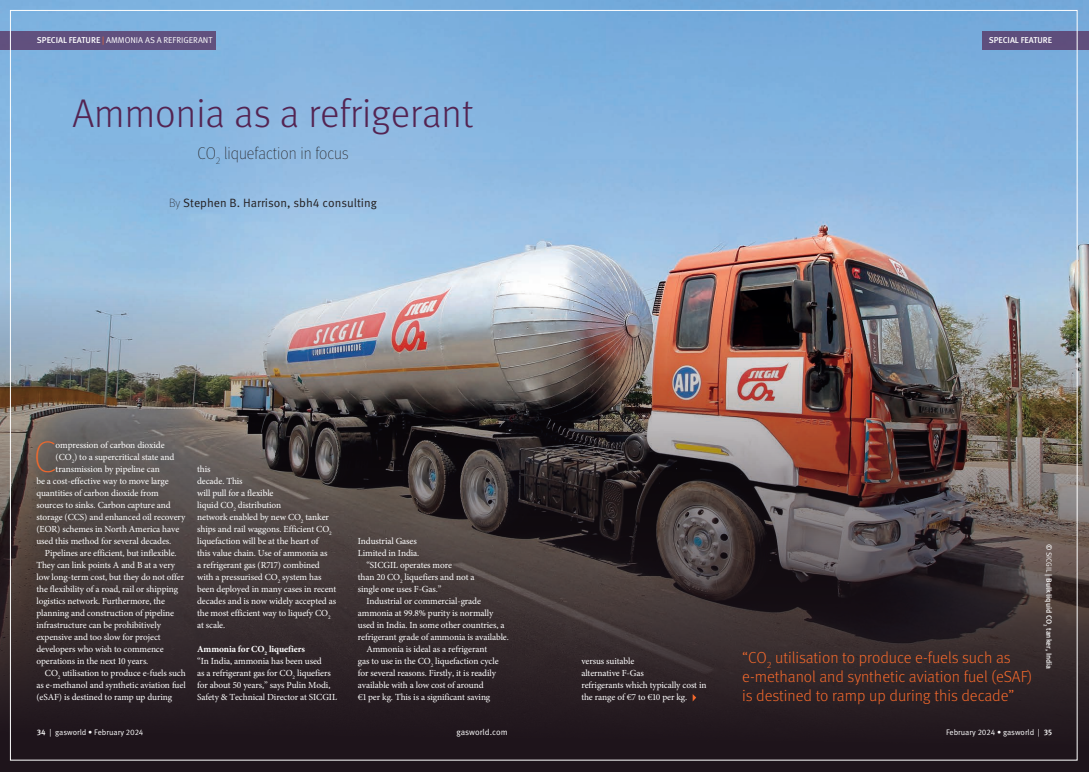
<style>
.page{position:relative;width:1089px;height:772px;background:#fff}
.page>*{position:absolute;margin:0;border:0;box-sizing:border-box;transform-origin:0 0}
.t1{font:100 44.3px "Meta Pro";color:#f2682c}
.t2{font:300 40px "Meta Pro";color:#542452}
.t3{font:100 17px "Meta Pro";color:#231f20;scale:.96 1}
.t4{font:300 16px/19px "Meta OT";color:#f2682c}
.t5{font:12px "Meta Pro Norm";color:#231f20}
.t6{font:9.3px/12px "Minion Pro";letter-spacing:-.01em;color:#fff}
.t7{font:8.5px "Meta Pro Norm";color:#fff}
.t8{font:500 8.5px "Meta Pro";color:#fff}
.t9{font:8px "Meta OT Norm";color:#fff}
.t10{font:500 7.5px "Meta OT";color:#fff}
.s1{font-family:"Meta Pro";font-weight:500}
.s2{color:#f2682c}
.s3{font-family:"Meta Pro";font-weight:100}
.s4{font-weight:700}
.s5{font-family:"Meta Pro Norm"}
.s6{font-family:"Meta OT Norm";font-weight:400}
</style>
<div class="page">
<img style="left:0;top:0;width:1088px;height:159px">
<img style="left:0;top:159px;width:1088px;height:612px">
<svg style="left:692px;top:693px;width:4px;height:8px"></svg>
<div style="left:0;top:31px;width:216px;height:18px;background:#61507e"></div>
<div style="left:982px;top:31px;width:106px;height:18px;background:#5e4e7c"></div>
<p class="t7" style="left:37px;top:34px;width:177px"><span class="s1">SPECIAL FEATURE</span> <span class="s2">|</span> AMMONIA AS A REFRIGERANT</p>
<p class="t8" style="left:988px;top:34px;width:65px">SPECIAL FEATURE</p>
<h2 class="t2" style="left:73px;top:84px;width:402px">Ammonia as a refrigerant</h2>
<h3 class="t3" style="left:197px;top:141px;width:159px">CO<sub>2</sub> liquefaction in focus</h3>
<p class="t5" style="left:169px;top:194px;width:209px"><span class="s3">By</span> Stephen B. Harrison, sbh4 consulting</p>
<h1 class="t1" style="left:34px;top:425px;width:24px">C</h1>
<p class="t6" style="left:56px;top:438px;width:111px">ompression of carbon dioxide</p>
<p class="t6" style="left:56px;top:450px;width:120px">(CO<sub>2</sub>) to a supercritical state and</p>
<p class="t6" style="left:56px;top:462px;width:106px">transmission by pipeline can</p>
<p class="t6" style="left:36px;top:474px;width:134px">be a cost-effective way to move large</p>
<p class="t6" style="left:36px;top:486px;width:124px">quantities of carbon dioxide from</p>
<p class="t6" style="left:36px;top:498px;width:136px">sources to sinks. Carbon capture and</p>
<p class="t6" style="left:36px;top:510px;width:150px">storage (CCS) and enhanced oil recovery</p>
<p class="t6" style="left:36px;top:522px;width:144px">(EOR) schemes in North America have</p>
<p class="t6" style="left:36px;top:534px;width:136px">used this method for several decades.</p>
<p class="t6" style="left:45px;top:546px;width:133px">Pipelines are efficient, but inflexible.</p>
<p class="t6" style="left:36px;top:558px;width:140px">They can link points A and B at a very</p>
<p class="t6" style="left:36px;top:570px;width:149px">low long-term cost, but they do not offer</p>
<p class="t6" style="left:36px;top:582px;width:143px">the flexibility of a road, rail or shipping</p>
<p class="t6" style="left:36px;top:594px;width:130px">logistics network. Furthermore, the</p>
<p class="t6" style="left:36px;top:606px;width:139px">planning and construction of pipeline</p>
<p class="t6" style="left:36px;top:618px;width:126px">infrastructure can be prohibitively</p>
<p class="t6" style="left:36px;top:630px;width:126px">expensive and too slow for project</p>
<p class="t6" style="left:36px;top:642px;width:129px">developers who wish to commence</p>
<p class="t6" style="left:36px;top:654px;width:113px">operations in the next 10 years.</p>
<p class="t6" style="left:45px;top:666px;width:142px">CO<sub>2</sub> utilisation to produce e-fuels such</p>
<p class="t6" style="left:36px;top:678px;width:151px">as e-methanol and synthetic aviation fuel</p>
<p class="t6" style="left:36px;top:690px;width:137px">(eSAF) is destined to ramp up during</p>
<p class="t6" style="left:197px;top:462px;width:141px">this<br>decade. This<br>will pull for a flexible<br>liquid CO<sub>2</sub> distribution<br>network enabled by new CO<sub>2</sub> tanker ships and rail waggons. Efficient CO<sub>2 </sub>liquefaction will be at the heart of<br>this value chain. Use of ammonia as<br>a refrigerant gas (R717) combined with a pressurised CO<sub>2</sub> system has been deployed in many cases in recent decades and is now widely accepted as the most efficient way to liquefy CO<sub>2 </sub>at scale.</p>
<p class="t6" style="left:197px;top:642px;width:141px"><span class="s4">Ammonia for CO</span><sub>2</sub> <span class="s4">liquefiers<br></span>“In India, ammonia has been used<br>as a refrigerant gas for CO<sub>2</sub> liquefiers for about 50 years,” says Pulin Modi, Safety &amp; Technical Director at SICGIL</p>
<p class="t6" style="left:358px;top:534px;width:60px">Industrial Gases</p>
<p class="t6" style="left:358px;top:546px;width:63px">Limited in India.</p>
<p class="t6" style="left:366px;top:558px;width:87px">“SICGIL operates more</p>
<p class="t6" style="left:358px;top:570px;width:118px">than 20 CO<sub>2</sub> liquefiers and not a</p>
<p class="t6" style="left:358px;top:582px;width:85px">single one uses F-Gas.”</p>
<p class="t6" style="left:366px;top:594px;width:116px">Industrial or commercial-grade</p>
<p class="t6" style="left:358px;top:606px;width:137px">ammonia at 99.8% purity is normally</p>
<p class="t6" style="left:358px;top:618px;width:148px">used in India. In some other countries, a</p>
<p class="t6" style="left:358px;top:630px;width:153px">refrigerant grade of ammonia is available.</p>
<p class="t6" style="left:366px;top:642px;width:122px">Ammonia is ideal as a refrigerant</p>
<p class="t6" style="left:358px;top:654px;width:142px">gas to use in the CO<sub>2</sub> liquefaction cycle</p>
<p class="t6" style="left:358px;top:666px;width:140px">for several reasons. Firstly, it is readily</p>
<p class="t6" style="left:358px;top:678px;width:127px">available with a low cost of around</p>
<p class="t6" style="left:358px;top:690px;width:134px">€1 per kg. This is a significant saving</p>
<p class="t9" style="left:37px;top:727px;width:108px"><span class="s1">34</span> <span class="s5">| gasworld •</span> February 2024</p>
<p class="t7" style="left:456px;top:725px;width:53px">gasworld.com</p>
<p class="t6" style="left:581px;top:654px;width:127px">versus suitable<br>alternative F-Gas<br>refrigerants which typically cost in the range of €7 to €10 per kg.</p>
<p class="t10" style="left:1053px;top:543px;width:127px;rotate:90deg">© <span class="s6">SICGIL</span> | Bulk liquid CO<sub>2</sub> tanker, India</p>
<h3 class="t4" style="left:742px;top:648px;width:291px">“CO<sub>2</sub> utilisation to produce e-fuels such as e-methanol and synthetic aviation fuel (eSAF) is destined to ramp up during this decade”</h3>
<p class="t9" style="left:946px;top:727px;width:108px">February 2024 <span class="s5">• gasworld |</span> <span class="s1">35</span></p>
</div>
